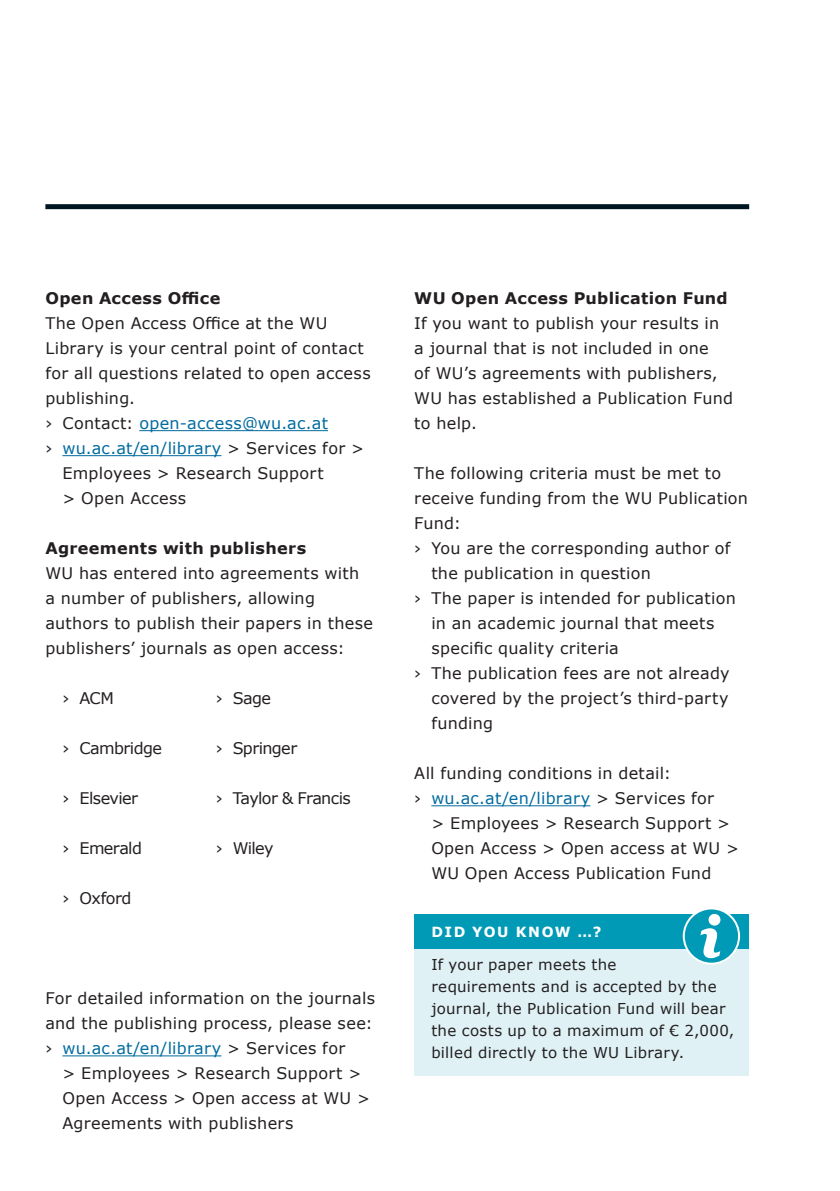
<style>
.page{position:relative;width:840px;height:1191px;background:#fff}
.page>*{position:absolute;margin:0;border:0;box-sizing:border-box;transform-origin:0 0}
.t1{font:16px/25px "Verdana";letter-spacing:.015em;color:#231f20}
.t2{font:16px "Verdana";letter-spacing:.02em;color:#006b9e}
.t3{font:700 16px "Verdana";letter-spacing:.025em;color:#231f20}
.t4{font:16px "Verdana";letter-spacing:-.04em;color:#231f20}
.t5{font:16px "Verdana";letter-spacing:-.035em;color:#231f20}
.t6{font:15px/22px "Verdana";letter-spacing:.02em;color:#231f20}
.t7{font:700 14px "Verdana";letter-spacing:.11em;color:#fff}
.s1{color:#231f20}
.s2{color:#006b9e}
</style>
<div class="page">
<hr style="left:139px;top:430px;width:189px;height:1px;background:#006b9e">
<hr style="left:62px;top:455px;width:159px;height:1px;background:#006b9e">
<hr style="left:62px;top:1055px;width:159px;height:1px;background:#006b9e">
<hr style="left:431px;top:805px;width:159px;height:1px;background:#006b9e">
<div style="left:414px;top:914px;width:334px;height:34px;background:#009ab7"></div>
<div style="left:414px;top:948px;width:334px;height:127px;background:#dff1f5"></div>
<div style="left:683px;top:908px;width:55px;height:55px;background:#009ab7;border-radius:50%"></div>
<div style="left:682px;top:907px;width:57px;height:57px;border:2px solid #fff;border-radius:50%"></div>
<svg style="left:698px;top:913px;width:23px;height:46px"></svg>
<div style="left:45px;top:204px;width:703px;height:5px;background:#011622"></div>
<p class="t3" style="left:45px;top:287px;width:176px">Open Access Office</p>
<p class="t1" style="left:45px;top:311px;width:283px">The Open Access Office at the WU</p>
<p class="t1" style="left:45px;top:336px;width:319px">Library is your central point of contact</p>
<p class="t1" style="left:45px;top:361px;width:326px">for all questions related to open access</p>
<p class="t1" style="left:45px;top:386px;width:91px">publishing.</p>
<p class="t2" style="left:45px;top:412px;width:284px"><span class="s1">› Contact:</span> open-access@wu.ac.at</p>
<p class="t2" style="left:45px;top:437px;width:320px"><span class="s1">›</span> wu.ac.at/en/library <span class="s1">&gt; Services for &gt;</span></p>
<p class="t1" style="left:62px;top:461px;width:262px">Employees &gt; Research Support</p>
<p class="t1" style="left:62px;top:486px;width:125px">&gt; Open Access</p>
<p class="t3" style="left:45px;top:537px;width:262px">Agreements with publishers</p>
<p class="t1" style="left:45px;top:561px;width:329px">WU has entered into agreements with<br>a number of publishers, allowing authors to publish their papers in these publishers’ journals as open access:</p>
<p class="t1" style="left:62px;top:686px;width:53px">› ACM</p>
<p class="t1" style="left:215px;top:686px;width:57px">› Sage</p>
<p class="t4" style="left:62px;top:737px;width:101px">› Cambridge</p>
<p class="t4" style="left:215px;top:737px;width:83px">› Springer</p>
<p class="t5" style="left:62px;top:787px;width:77px">› Elsevier</p>
<p class="t4" style="left:215px;top:787px;width:137px">› Taylor &amp; Francis</p>
<p class="t5" style="left:62px;top:837px;width:81px">› Emerald</p>
<p class="t1" style="left:215px;top:836px;width:59px">› Wiley</p>
<p class="t1" style="left:62px;top:886px;width:71px">› Oxford</p>
<p class="t1" style="left:45px;top:986px;width:331px">For detailed information on the journals and the publishing process, please see: › <span class="s2">wu.ac.at/en/library</span> &gt; Services for</p>
<p class="t1" style="left:62px;top:1060px;width:309px">&gt; Employees &gt; Research Support &gt;<br>Open Access &gt; Open access at WU &gt;<br>Agreements with publishers</p>
<p class="t3" style="left:414px;top:287px;width:315px">WU Open Access Publication Fund</p>
<p class="t1" style="left:414px;top:311px;width:320px">If you want to publish your results in<br>a journal that is not included in one<br>of WU’s agreements with publishers,<br>WU has established a Publication Fund to help.</p>
<p class="t1" style="left:414px;top:461px;width:308px">The following criteria must be met to</p>
<p class="t1" style="left:414px;top:486px;width:335px">receive funding from the WU Publication</p>
<p class="t1" style="left:414px;top:511px;width:48px">Fund:</p>
<p class="t1" style="left:414px;top:536px;width:317px">› You are the corresponding author of</p>
<p class="t1" style="left:431px;top:561px;width:221px">the publication in question</p>
<p class="t1" style="left:414px;top:586px;width:323px">› The paper is intended for publication</p>
<p class="t1" style="left:431px;top:611px;width:284px">in an academic journal that meets</p>
<p class="t1" style="left:431px;top:636px;width:189px">specific quality criteria</p>
<p class="t1" style="left:414px;top:661px;width:317px">› The publication fees are not already</p>
<p class="t1" style="left:431px;top:685px;width:298px">covered by the project’s third-party</p>
<p class="t1" style="left:431px;top:710px;width:63px">funding</p>
<p class="t1" style="left:414px;top:760px;width:258px">All funding conditions in detail:</p>
<p class="t2" style="left:414px;top:787px;width:301px"><span class="s1">›</span> wu.ac.at/en/library <span class="s1">&gt; Services for</span></p>
<p class="t1" style="left:431px;top:810px;width:300px">&gt; Employees &gt; Research Support &gt;</p>
<p class="t1" style="left:431px;top:835px;width:309px">Open Access &gt; Open access at WU &gt;</p>
<p class="t1" style="left:431px;top:860px;width:281px">WU Open Access Publication Fund</p>
<p class="t7" style="left:431px;top:922px;width:171px">DID YOU KNOW …?</p>
<p class="t6" style="left:431px;top:953px;width:304px">If your paper meets the<br>requirements and is accepted by the journal, the Publication Fund will bear the costs up to a maximum of € 2,000, billed directly to the WU Library.</p>
</div>
